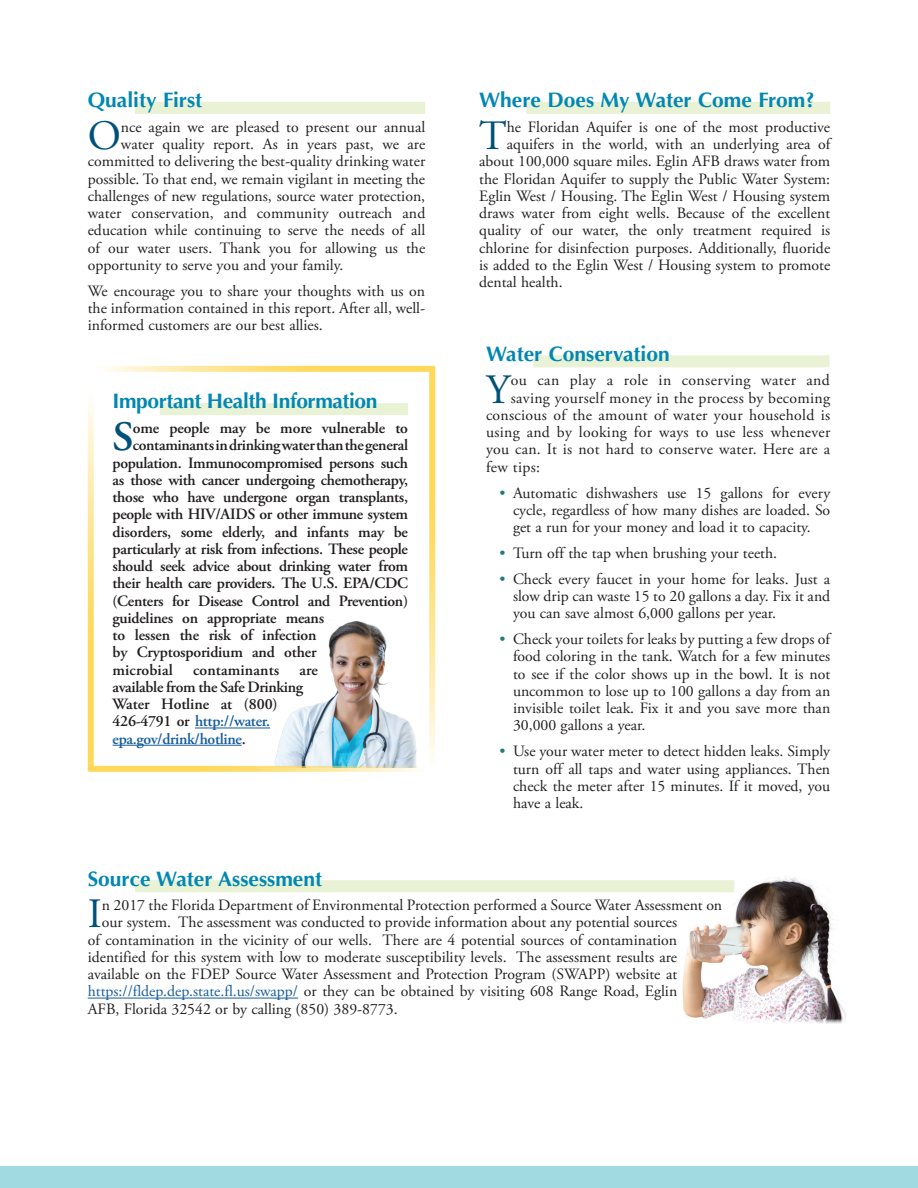
<style>
.page{position:relative;width:918px;height:1188px;background:#fff}
.page>*{position:absolute;margin:0;border:0;box-sizing:border-box;transform-origin:0 0}
.Initial_Cap{font:41.7px "Adobe Garamond Pro";color:#00517a}
.Initial_Cap-2{font:600 41.7px "Adobe Garamond Pro";color:#00517a}
.Article_Headline-BLO{font:700 21px "Optima";color:#0087b3}
.Article_Headline-BLO-2{font:700 21px "Optima";letter-spacing:-.02em;color:#0087b3}
.Initial_Cap-3{font:15.75px "Adobe Garamond Pro";color:#231f20}
.First_Paragraph{font:15.75px/17.2px "Adobe Garamond Pro";color:#231f20;text-align:justify}
.Initial_Cap-4{font:600 15.75px/17.2px "Adobe Garamond Pro";letter-spacing:-.02em;color:#231f20}
.Initial_Cap-5{font:15.75px "Adobe Garamond Pro";letter-spacing:.02em;color:#231f20}
.Initial_Cap-6{font:15.75px "Adobe Garamond Pro";letter-spacing:.025em;color:#231f20}
.Initial_Cap-7{font:600 15.75px "Adobe Garamond Pro";letter-spacing:.01em;color:#231f20}
.s1{color:#175d9e}
.s2{color:#207b7f}
</style>
<div class="page">
<div style="left:0;top:1166px;width:918px;height:22px;background:#a1dae1"></div>
<div style="left:526px;top:102px;width:304px;height:12px;background:#e9f2d5"></div>
<div style="left:135px;top:880px;width:599px;height:12px;background:#e9f2d5"></div>
<hr style="left:88px;top:998px;width:210px;height:1px;background:#175d9e">
<div style="left:160px;top:403px;width:248px;height:12px;background:#e9f2d5"></div>
<hr style="left:195px;top:728px;width:75px;height:1px;background:#175d9e">
<hr style="left:113px;top:745px;width:129px;height:1px;background:#175d9e">
<div style="left:135px;top:102px;width:290px;height:12px;background:#e9f2d5"></div>
<img style="left:271px;top:621px;width:146px;height:145px">
<svg style="left:88px;top:402px;width:6px;height:364px"></svg>
<svg style="left:88px;top:766px;width:331px;height:6px"></svg>
<svg style="left:429px;top:372px;width:6px;height:386px"></svg>
<svg style="left:105px;top:366px;width:330px;height:6px"></svg>
<img style="left:682px;top:876px;width:164px;height:148px">
<div style="left:533px;top:355px;width:297px;height:12px;background:#e9f2d5"></div>
<p class="Article_Headline-BLO" style="left:88px;top:88px;width:116px">Quality First</p>
<p class="Initial_Cap" style="left:88px;top:111px;width:35px">O</p>
<p class="Initial_Cap-3" style="left:121px;top:117px;width:306px">nce again we are pleased to present our annual</p>
<p class="Initial_Cap-3" style="left:121px;top:135px;width:306px">water quality report. As in years past, we are</p>
<p class="Initial_Cap-3" style="left:88px;top:152px;width:339px">committed to delivering the best-quality drinking water</p>
<p class="Initial_Cap-3" style="left:88px;top:169px;width:339px">possible. To that end, we remain vigilant in meeting the</p>
<p class="Initial_Cap-3" style="left:88px;top:186px;width:339px">challenges of new regulations, source water protection,</p>
<p class="Initial_Cap-3" style="left:88px;top:204px;width:339px">water conservation, and community outreach and</p>
<p class="Initial_Cap-3" style="left:88px;top:221px;width:339px">education while continuing to serve the needs of all</p>
<p class="Initial_Cap-3" style="left:88px;top:238px;width:339px">of our water users. Thank you for allowing us the</p>
<p class="Initial_Cap-3" style="left:88px;top:255px;width:257px">opportunity to serve you and your family.</p>
<p class="First_Paragraph" style="left:88px;top:283px;width:339px">We encourage you to share your thoughts with us on the information contained in this report. After all, well&shy;informed customers are our best allies.</p>
<p class="Article_Headline-BLO-2" style="left:113px;top:389px;width:266px">Important Health Information</p>
<p class="Initial_Cap-2" style="left:113px;top:413px;width:23px">S</p>
<p class="Initial_Cap-4" style="left:133px;top:420px;width:277px">ome people may be more vulnerable to</p>
<p class="Initial_Cap-4" style="left:133px;top:437px;width:277px">contaminants in drinking water than the general</p>
<p class="Initial_Cap-4" style="left:113px;top:454px;width:297px">population. Immunocompromised persons such</p>
<p class="Initial_Cap-4" style="left:113px;top:471px;width:297px">as those with cancer undergoing chemotherapy,</p>
<p class="Initial_Cap-4" style="left:113px;top:489px;width:297px">those who have undergone organ transplants,</p>
<p class="Initial_Cap-4" style="left:113px;top:506px;width:297px">people with HIV/AIDS or other immune system</p>
<p class="Initial_Cap-4" style="left:113px;top:523px;width:297px">disorders, some elderly, and infants may be</p>
<p class="Initial_Cap-4" style="left:113px;top:540px;width:297px">particularly at risk from infections. These people</p>
<p class="Initial_Cap-4" style="left:113px;top:558px;width:297px">should seek advice about drinking water from</p>
<p class="Initial_Cap-4" style="left:113px;top:575px;width:297px">their health care providers. The U.S. EPA/CDC</p>
<p class="Initial_Cap-4" style="left:113px;top:592px;width:297px">(Centers for Disease Control and Prevention)</p>
<p class="Initial_Cap-4" style="left:113px;top:609px;width:213px">guidelines on appropriate means</p>
<p class="Initial_Cap-4" style="left:113px;top:627px;width:205px">to lessen the risk of infection</p>
<p class="Initial_Cap-4" style="left:113px;top:644px;width:205px">by Cryptosporidium and other</p>
<p class="Initial_Cap-7" style="left:113px;top:661px;width:62px">microbial</p>
<p class="Initial_Cap-7" style="left:193px;top:661px;width:88px">contaminants</p>
<p class="Initial_Cap-4" style="left:113px;top:661px;width:207px;text-indent:187px">are available from the Safe Drinking<br>Water Hotline at (800)<br>426-4791 or <span class="s1">http://water. epa.gov/drink/hotline</span>.</p>
<p class="Article_Headline-BLO" style="left:479px;top:88px;width:337px">Where Does My Water Come From?</p>
<p class="Initial_Cap" style="left:479px;top:111px;width:29px">T</p>
<p class="Initial_Cap-3" style="left:507px;top:117px;width:325px">he Floridan Aquifer is one of the most productive</p>
<p class="Initial_Cap-3" style="left:507px;top:135px;width:325px">aquifers in the world, with an underlying area of</p>
<p class="Initial_Cap-3" style="left:479px;top:152px;width:353px">about 100,000 square miles. Eglin AFB draws water from</p>
<p class="Initial_Cap-3" style="left:479px;top:169px;width:352px">the Floridan Aquifer to supply the Public Water System:</p>
<p class="Initial_Cap-3" style="left:479px;top:186px;width:353px">Eglin West / Housing. The Eglin West / Housing system</p>
<p class="Initial_Cap-3" style="left:479px;top:204px;width:352px">draws water from eight wells. Because of the excellent</p>
<p class="Initial_Cap-3" style="left:479px;top:221px;width:353px">quality of our water, the only treatment required is</p>
<p class="Initial_Cap-3" style="left:479px;top:238px;width:352px">chlorine for disinfection purposes. Additionally, fluoride</p>
<p class="Initial_Cap-3" style="left:479px;top:255px;width:353px">is added to the Eglin West / Housing system to promote</p>
<p class="Initial_Cap-3" style="left:479px;top:273px;width:85px">dental health.</p>
<p class="Article_Headline-BLO" style="left:486px;top:341px;width:185px">Water Conservation</p>
<p class="Initial_Cap" style="left:486px;top:364px;width:25px">Y</p>
<p class="Initial_Cap-6" style="left:511px;top:371px;width:321px">ou can play a role in conserving water and</p>
<p class="Initial_Cap-5" style="left:511px;top:388px;width:321px">saving yourself money in the process by becoming</p>
<p class="Initial_Cap-5" style="left:486px;top:405px;width:346px">conscious of the amount of water your household is</p>
<p class="Initial_Cap-5" style="left:486px;top:423px;width:346px">using and by looking for ways to use less whenever</p>
<p class="Initial_Cap-5" style="left:486px;top:440px;width:346px">you can. It is not hard to conserve water. Here are a</p>
<p class="Initial_Cap-3" style="left:486px;top:457px;width:56px">few tips:</p>
<p class="First_Paragraph" style="left:513px;top:484px;width:319px;text-indent:-14px"><span class="s2">•</span> Automatic dishwashers use 15 gallons for every cycle, regardless of how many dishes are loaded. So get a run for your money and load it to capacity.</p>
<p class="First_Paragraph" style="left:500px;top:545px;width:279px"><span class="s2">•</span> Turn off the tap when brushing your teeth.</p>
<p class="First_Paragraph" style="left:513px;top:571px;width:319px;text-indent:-14px"><span class="s2">•</span> Check every faucet in your home for leaks. Just a slow drip can waste 15 to 20 gallons a day. Fix it and you can save almost 6,000 gallons per year.</p>
<p class="First_Paragraph" style="left:513px;top:631px;width:319px;text-indent:-14px"><span class="s2">•</span> Check your toilets for leaks by putting a few drops of food coloring in the tank. Watch for a few minutes to see if the color shows up in the bowl. It is not uncommon to lose up to 100 gallons a day from an invisible toilet leak. Fix it and you save more than 30,000 gallons a year.</p>
<p class="First_Paragraph" style="left:513px;top:743px;width:319px;text-indent:-14px"><span class="s2">•</span> Use your water meter to detect hidden leaks. Simply turn off all taps and water using appliances. Then check the meter after 15 minutes. If it moved, you have a leak.</p>
<p class="Article_Headline-BLO" style="left:88px;top:866px;width:236px">Source Water Assessment</p>
<p class="Initial_Cap" style="left:88px;top:889px;width:16px">I</p>
<p class="Initial_Cap-3" style="left:102px;top:896px;width:622px">n 2017 the Florida Department of Environmental Protection performed a Source Water Assessment on</p>
<p class="Initial_Cap-3" style="left:102px;top:913px;width:577px">our system. The assessment was conducted to provide information about any potential sources</p>
<p class="Initial_Cap-3" style="left:88px;top:930px;width:591px">of contamination in the vicinity of our wells. There are 4 potential sources of contamination</p>
<p class="Initial_Cap-3" style="left:88px;top:948px;width:591px">identified for this system with low to moderate susceptibility levels. The assessment results are</p>
<p class="Initial_Cap-3" style="left:88px;top:965px;width:591px">available on the FDEP Source Water Assessment and Protection Program (SWAPP) website at</p>
<p class="Initial_Cap-3" style="left:88px;top:982px;width:591px"><span class="s1">https://fldep.dep.state.fl.us/swapp/</span> or they can be obtained by visiting 608 Range Road, Eglin</p>
<p class="Initial_Cap-3" style="left:88px;top:999px;width:311px">AFB, Florida 32542 or by calling (850) 389-8773.</p>
</div>
